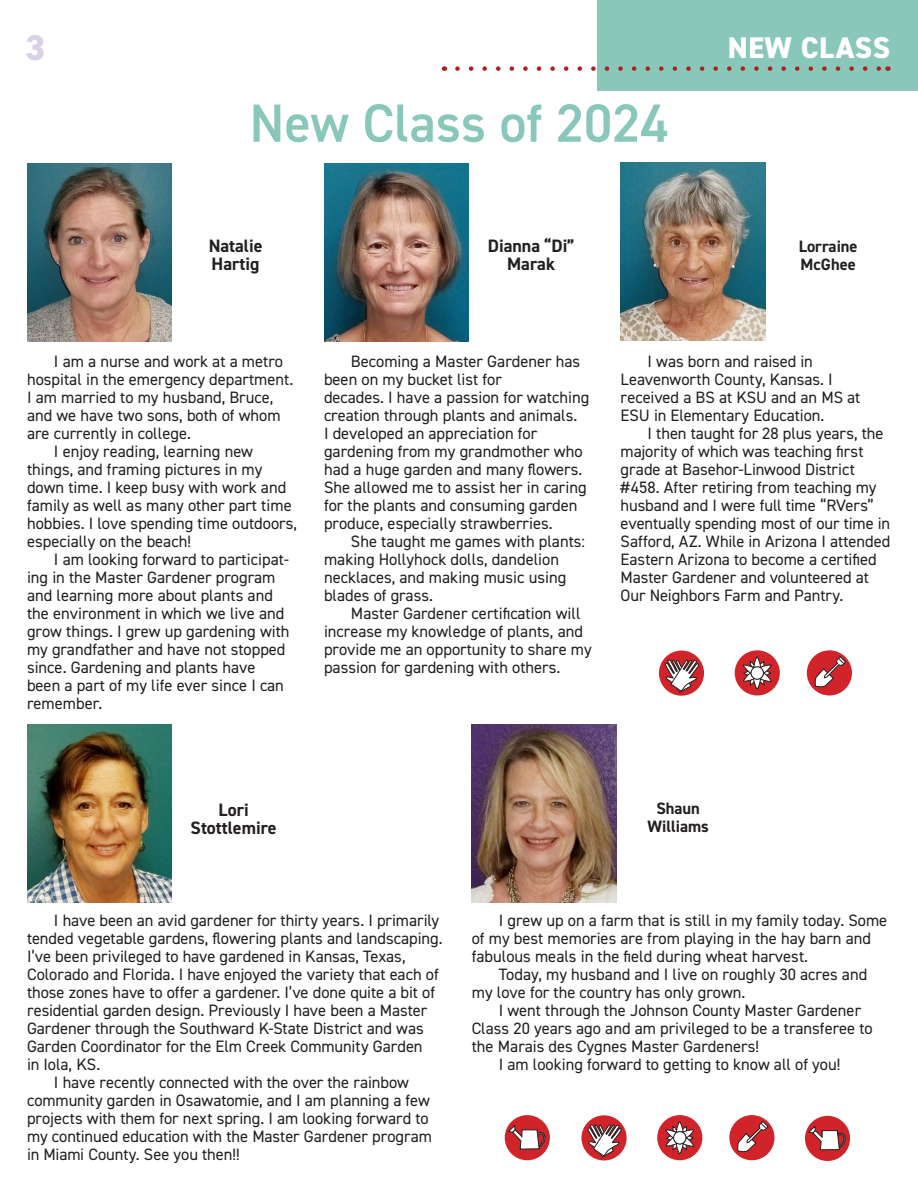
<style>
.page{position:relative;width:918px;height:1188px;background:#fff}
.page>*{position:absolute;margin:0;border:0;box-sizing:border-box;transform-origin:0 0}
.t1{font:600 54px "DIN2014";color:#8ac7bb}
.t2{font:800 36px "DIN2014";color:#d9d1e5}
.t3{font:800 30px "DIN2014";letter-spacing:.02em;color:#fff}
.t4{font:700 18px/18px "DIN2014";color:#231f20;text-align:center}
.Body_Copy{font:16.5px/18px "DIN2014";color:#231f20}
.t5{font:700 16.5px/18px "DIN2014";color:#231f20}
</style>
<div class="page">
<div style="left:597px;top:0;width:321px;height:91px;background:#8ac7bb"></div>
<svg style="left:457px;top:66px;width:424px;height:5px"></svg>
<img style="left:621px;top:162px;width:144px;height:178px">
<img style="left:27px;top:164px;width:145px;height:178px">
<img style="left:472px;top:725px;width:145px;height:178px">
<img style="left:324px;top:163px;width:145px;height:178px">
<img style="left:27px;top:724px;width:145px;height:179px">
<div style="left:505px;top:1115px;width:45px;height:45px;background:#d1232a;border-radius:50%"></div>
<svg style="left:507px;top:1125px;width:40px;height:25px"></svg>
<div style="left:581px;top:1115px;width:46px;height:45px;background:#d1232a;border-radius:50%"></div>
<svg style="left:586px;top:1124px;width:37px;height:34px"></svg>
<div style="left:657px;top:1115px;width:45px;height:45px;background:#d1232a;border-radius:50%"></div>
<svg style="left:665px;top:1121px;width:29px;height:34px"></svg>
<div style="left:674px;top:1132px;width:12px;height:12px;background:#fff;border-radius:50%"></div>
<div style="left:673px;top:1131px;width:13px;height:13px;border:1px solid #231f20;border-radius:50%"></div>
<div style="left:729px;top:1115px;width:46px;height:45px;background:#d1232a;border-radius:50%"></div>
<svg style="left:736px;top:1121px;width:32px;height:32px"></svg>
<div style="left:805px;top:1116px;width:45px;height:45px;background:#d1232a;border-radius:50%"></div>
<svg style="left:808px;top:1125px;width:39px;height:25px"></svg>
<div style="left:659px;top:651px;width:45px;height:45px;background:#d1232a;border-radius:50%"></div>
<svg style="left:664px;top:659px;width:36px;height:34px"></svg>
<div style="left:735px;top:650px;width:45px;height:45px;background:#d1232a;border-radius:50%"></div>
<svg style="left:743px;top:656px;width:29px;height:34px"></svg>
<div style="left:751px;top:667px;width:12px;height:12px;background:#fff;border-radius:50%"></div>
<div style="left:751px;top:667px;width:13px;height:12px;border:1px solid #231f20;border-radius:50%"></div>
<div style="left:807px;top:650px;width:45px;height:45px;background:#d1232a;border-radius:50%"></div>
<svg style="left:814px;top:656px;width:32px;height:32px"></svg>
<p class="t2" style="left:26px;top:23px;width:22px">3</p>
<p class="t3" style="left:728px;top:28px;width:164px">NEW CLASS</p>
<p class="t1" style="left:249px;top:87px;width:421px">New Class of 2024</p>
<p class="t4" style="left:488px;top:236px;width:88px">Dianna “Di”<br>Marak</p>
<p class="t4" style="left:209px;top:237px;width:55px;text-align:left">Natalie<br>Hartig</p>
<p class="t5" style="left:799px;top:237px;width:60px">Lorraine<br>McGhee</p>
<p class="Body_Copy" style="left:27px;top:352px;width:268px;text-indent:27px">I am a nurse and work at a metro hospital in the emergency department.<br>I am married to my husband, Bruce, and we have two sons, both of whom are currently in college.</p>
<p class="Body_Copy" style="left:27px;top:442px;width:271px;text-indent:27px">I enjoy reading, learning new things, and framing pictures in my down time. I keep busy with work and family as well as many other part time hobbies. I love spending time outdoors, especially on the beach!</p>
<p class="Body_Copy" style="left:27px;top:550px;width:264px;text-indent:27px">I am looking forward to participat&shy;ing in the Master Gardener program and learning more about plants and the environment in which we live and grow things. I grew up gardening with my grandfather and have not stopped since. Gardening and plants have been a part of my life ever since I can remember.</p>
<p class="Body_Copy" style="left:324px;top:352px;width:267px;text-indent:27px">Becoming a Master Gardener has been on my bucket list for<br>decades. I have a passion for watching creation through plants and animals.<br>I developed an appreciation for gardening from my grandmother who had a huge garden and many flowers.<br>She allowed me to assist her in caring for the plants and consuming garden produce, especially strawberries.</p>
<p class="Body_Copy" style="left:324px;top:532px;width:263px;text-indent:27px">She taught me games with plants: making Hollyhock dolls, dandelion necklaces, and making music using blades of grass.</p>
<p class="Body_Copy" style="left:324px;top:604px;width:269px;text-indent:27px">Master Gardener certification will increase my knowledge of plants, and provide me an opportunity to share my passion for gardening with others.</p>
<p class="Body_Copy" style="left:621px;top:352px;width:241px;text-indent:27px">I was born and raised in<br>Leavenworth County, Kansas. I received a BS at KSU and an MS at<br>ESU in Elementary Education.</p>
<p class="Body_Copy" style="left:621px;top:424px;width:271px;text-indent:27px">I then taught for 28 plus years, the majority of which was teaching first grade at Basehor-Linwood District #458. After retiring from teaching my husband and I were full time “RVers” eventually spending most of our time in Safford, AZ. While in Arizona I attended Eastern Arizona to become a certified Master Gardener and volunteered at Our Neighbors Farm and Pantry.</p>
<p class="t4" style="left:191px;top:800px;width:88px">Lori<br>Stottlemire</p>
<p class="t5" style="left:648px;top:799px;width:63px;text-align:center">Shaun<br>Williams</p>
<p class="Body_Copy" style="left:27px;top:911px;width:417px;text-indent:27px">I have been an avid gardener for thirty years. I primarily tended vegetable gardens, flowering plants and landscaping.<br>I’ve been privileged to have gardened in Kansas, Texas, Colorado and Florida. I have enjoyed the variety that each of those zones have to offer a gardener. I’ve done quite a bit of residential garden design. Previously I have been a Master Gardener through the Southward K-State District and was Garden Coordinator for the Elm Creek Community Garden<br>in Iola, KS.</p>
<p class="Body_Copy" style="left:27px;top:1073px;width:407px;text-indent:27px">I have recently connected with the over the rainbow community garden in Osawatomie, and I am planning a few projects with them for next spring. I am looking forward to my continued education with the Master Gardener program in Miami County. See you then!!</p>
<p class="Body_Copy" style="left:472px;top:911px;width:417px;text-indent:27px">I grew up on a farm that is still in my family today. Some of my best memories are from playing in the hay barn and fabulous meals in the field during wheat harvest.</p>
<p class="Body_Copy" style="left:472px;top:965px;width:397px;text-indent:27px">Today, my husband and I live on roughly 30 acres and my love for the country has only grown.</p>
<p class="Body_Copy" style="left:472px;top:1001px;width:403px;text-indent:27px">I went through the Johnson County Master Gardener<br>Class 20 years ago and am privileged to be a transferee to the Marais des Cygnes Master Gardeners!</p>
<p class="Body_Copy" style="left:499px;top:1055px;width:343px">I am looking forward to getting to know all of you!</p>
</div>
